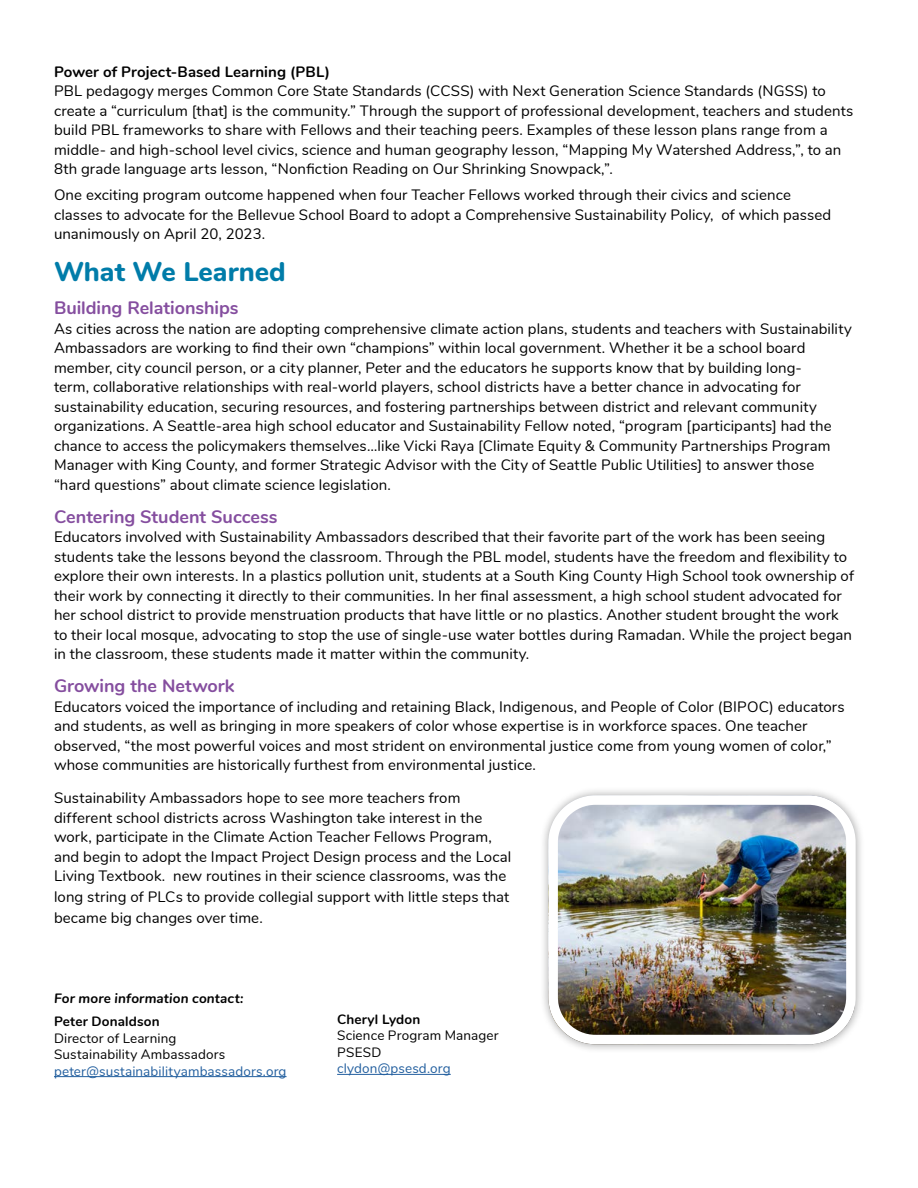
<style>
.page{position:relative;width:918px;height:1188px;background:#fff}
.page>*{position:absolute;margin:0;border:0;box-sizing:border-box;transform-origin:0 0}
.t1{font:800 27px "Nunito";color:#007ca9}
.t2{font:700 18px "Nunito";color:#854e9f}
.t3{font:15px/19.5px "Nunito";letter-spacing:.005em;color:#000}
.t4{font:13.5px/16.5px "Nunito";letter-spacing:.01em;color:#000}
.t5{font:italic 700 13.5px "Nunito";letter-spacing:.01em;color:#000}
.s1{font-weight:700}
.s2{color:#215e9e}
</style>
<div class="page">
<div style="left:539px;top:786px;width:326px;height:268px;background:#000;opacity:.35"></div>
<img style="left:548px;top:795px;width:306px;height:249px">
<div style="left:548px;top:795px;width:308px;height:249px;border:9px solid #fff;border-radius:42px"></div>
<hr style="left:54px;top:1076px;width:233px;height:1px;background:#215e9e">
<hr style="left:337px;top:1074px;width:114px;height:1px;background:#215e9e">
<p class="t3" style="left:54px;top:61px;width:801px"><span class="s1">Power of Project-Based Learning (PBL)<br></span>PBL pedagogy merges Common Core State Standards (CCSS) with Next Generation Science Standards (NGSS) to create a “curriculum [that] is the community.” Through the support of professional development, teachers and students build PBL frameworks to share with Fellows and their teaching peers. Examples of these lesson plans range from a middle- and high-school level civics, science and human geography lesson, “Mapping My Watershed Address,”, to an 8th grade language arts lesson, “Nonfiction Reading on Our Shrinking Snowpack,”.</p>
<p class="t3" style="left:54px;top:185px;width:779px">One exciting program outcome happened when four Teacher Fellows worked through their civics and science classes to advocate for the Bellevue School Board to adopt a Comprehensive Sustainability Policy, of which passed unanimously on April 20, 2023.</p>
<p class="t1" style="left:54px;top:252px;width:233px">What We Learned</p>
<p class="t2" style="left:54px;top:295px;width:186px">Building Relationships</p>
<p class="t3" style="left:54px;top:318px;width:799px">As cities across the nation are adopting comprehensive climate action plans, students and teachers with Sustainability Ambassadors are working to find their own “champions” within local government. Whether it be a school board member, city council person, or a city planner, Peter and the educators he supports know that by building long-<br>term, collaborative relationships with real-world players, school districts have a better chance in advocating for sustainability education, securing resources, and fostering partnerships between district and relevant community organizations. A Seattle-area high school educator and Sustainability Fellow noted, “program [participants] had the chance to access the policymakers themselves…like Vicki Raya [Climate Equity &amp; Community Partnerships Program Manager with King County, and former Strategic Advisor with the City of Seattle Public Utilities] to answer those “hard questions” about climate science legislation.</p>
<p class="t2" style="left:54px;top:503px;width:225px">Centering Student Success</p>
<p class="t3" style="left:54px;top:527px;width:801px">Educators involved with Sustainability Ambassadors described that their favorite part of the work has been seeing students take the lessons beyond the classroom. Through the PBL model, students have the freedom and flexibility to explore their own interests. In a plastics pollution unit, students at a South King County High School took ownership of their work by connecting it directly to their communities. In her final assessment, a high school student advocated for her school district to provide menstruation products that have little or no plastics. Another student brought the work to their local mosque, advocating to stop the use of single-use water bottles during Ramadan. While the project began in the classroom, these students made it matter within the community.</p>
<p class="t2" style="left:54px;top:673px;width:182px">Growing the Network</p>
<p class="t3" style="left:54px;top:696px;width:792px">Educators voiced the importance of including and retaining Black, Indigenous, and People of Color (BIPOC) educators and students, as well as bringing in more speakers of color whose expertise is in workforce spaces. One teacher observed, “the most powerful voices and most strident on environmental justice come from young women of color,” whose communities are historically furthest from environmental justice.</p>
<p class="t3" style="left:54px;top:788px;width:459px">Sustainability Ambassadors hope to see more teachers from different school districts across Washington take interest in the work, participate in the Climate Action Teacher Fellows Program, and begin to adopt the Impact Project Design process and the Local Living Textbook. new routines in their science classrooms, was the</p>
<p class="t3" style="left:54px;top:886px;width:457px;line-height:21px">long string of PLCs to provide collegial support with little steps that became big changes over time.</p>
<p class="t5" style="left:54px;top:988px;width:191px">For more information contact:</p>
<p class="t4" style="left:54px;top:1012px;width:234px"><span class="s1">Peter Donaldson<br></span>Director of Learning<br>Sustainability Ambassadors <span class="s2">peter@sustainabilityambassadors.org</span></p>
<p class="t4" style="left:337px;top:1010px;width:163px"><span class="s1">Cheryl Lydon<br></span>Science Program Manager<br>PSESD<br><span class="s2">clydon@psesd.org</span></p>
</div>
